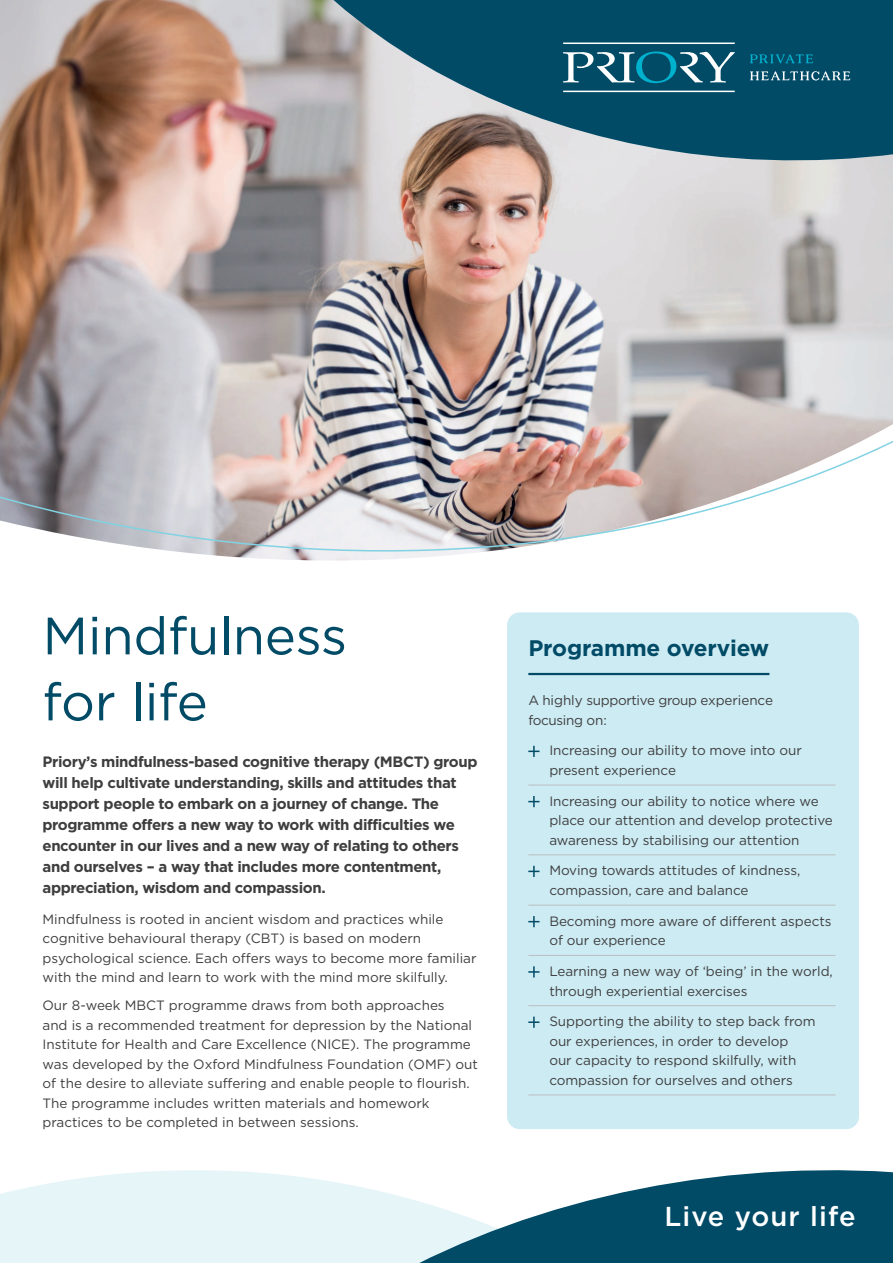
<style>
.page{position:relative;width:893px;height:1263px;background:#fff}
.page>*{position:absolute;margin:0;border:0;box-sizing:border-box;transform-origin:0 0}
.t1{font:52.5px/66px "Gotham";letter-spacing:-.005em;color:#014b67}
.t2{font:500 27.3px "Gotham";letter-spacing:.04em;color:#fff}
.t3{font:700 22.5px "Gotham";letter-spacing:-.005em;color:#014b67}
.t4{font:700 15px/21px "Gotham";letter-spacing:-.025em;color:#3e3e3f}
.t5{font:13.5px/19.5px "Gotham";letter-spacing:-.005em;color:#3e3e3f}
.t6{font:13.5px/19.5px "Gotham";letter-spacing:-.025em;color:#3e3e3f}
</style>
<div class="page">
<svg style="left:0;top:1179px;width:79px;height:84px;background:#e7f5f8"></svg>
<svg style="left:79px;top:1170px;width:814px;height:93px"></svg>
<div style="left:507px;top:612px;width:352px;height:517px;background:#cdebf3;border-radius:13px"></div>
<hr style="left:528px;top:673px;width:241px;height:2px;background:#014b67">
<hr style="left:528px;top:785px;width:307px;height:1px;background:#bcbdc0">
<hr style="left:528px;top:854px;width:307px;height:1px;background:#bcbdc0">
<hr style="left:528px;top:905px;width:307px;height:1px;background:#bcbdc0">
<hr style="left:528px;top:955px;width:307px;height:1px;background:#bcbdc0">
<hr style="left:528px;top:1005px;width:307px;height:1px;background:#bcbdc0">
<hr style="left:528px;top:1094px;width:307px;height:1px;background:#bcbdc0">
<svg style="left:528px;top:746px;width:11px;height:11px"></svg>
<svg style="left:528px;top:796px;width:11px;height:11px"></svg>
<svg style="left:528px;top:866px;width:11px;height:11px"></svg>
<svg style="left:528px;top:916px;width:11px;height:11px"></svg>
<svg style="left:528px;top:966px;width:11px;height:11px"></svg>
<svg style="left:528px;top:1017px;width:11px;height:11px"></svg>
<img style="left:0;top:0;width:893px;height:623px">
<p class="t1" style="left:43px;top:602px;width:306px">Mindfulness for life</p>
<p class="t4" style="left:43px;top:751px;width:437px">Priory’s mindfulness-based cognitive therapy (MBCT) group will help cultivate understanding, skills and attitudes that support people to embark on a journey of change. The programme offers a new way to work with difficulties we encounter in our lives and a new way of relating to others and ourselves – a way that includes more contentment, appreciation, wisdom and compassion.</p>
<p class="t5" style="left:43px;top:909px;width:435px">Mindfulness is rooted in ancient wisdom and practices while cognitive behavioural therapy (CBT) is based on modern psychological science. Each offers ways to become more familiar with the mind and learn to work with the mind more skilfully.</p>
<p class="t5" style="left:43px;top:995px;width:437px">Our 8-week MBCT programme draws from both approaches<br>and is a recommended treatment for depression by the National Institute for Health and Care Excellence (NICE). The programme was developed by the Oxford Mindfulness Foundation (OMF) out of the desire to alleviate suffering and enable people to flourish.<br>The programme includes written materials and homework practices to be completed in between sessions.</p>
<p class="t3" style="left:528px;top:633px;width:242px">Programme overview</p>
<p class="t6" style="left:528px;top:690px;width:246px">A highly supportive group experience focusing on:</p>
<p class="t5" style="left:549px;top:741px;width:254px">Increasing our ability to move into our present experience</p>
<p class="t5" style="left:549px;top:791px;width:285px">Increasing our ability to notice where we place our attention and develop protective awareness by stabilising our attention</p>
<p class="t5" style="left:549px;top:861px;width:253px">Moving towards attitudes of kindness, compassion, care and balance</p>
<p class="t5" style="left:549px;top:911px;width:284px">Becoming more aware of different aspects of our experience</p>
<p class="t5" style="left:549px;top:961px;width:285px">Learning a new way of ‘being’ in the world, through experiential exercises</p>
<p class="t5" style="left:549px;top:1011px;width:268px">Supporting the ability to step back from our experiences, in order to develop<br>our capacity to respond skilfully, with compassion for ourselves and others</p>
<p class="t2" style="left:664px;top:1198px;width:193px">Live your life</p>
</div>
